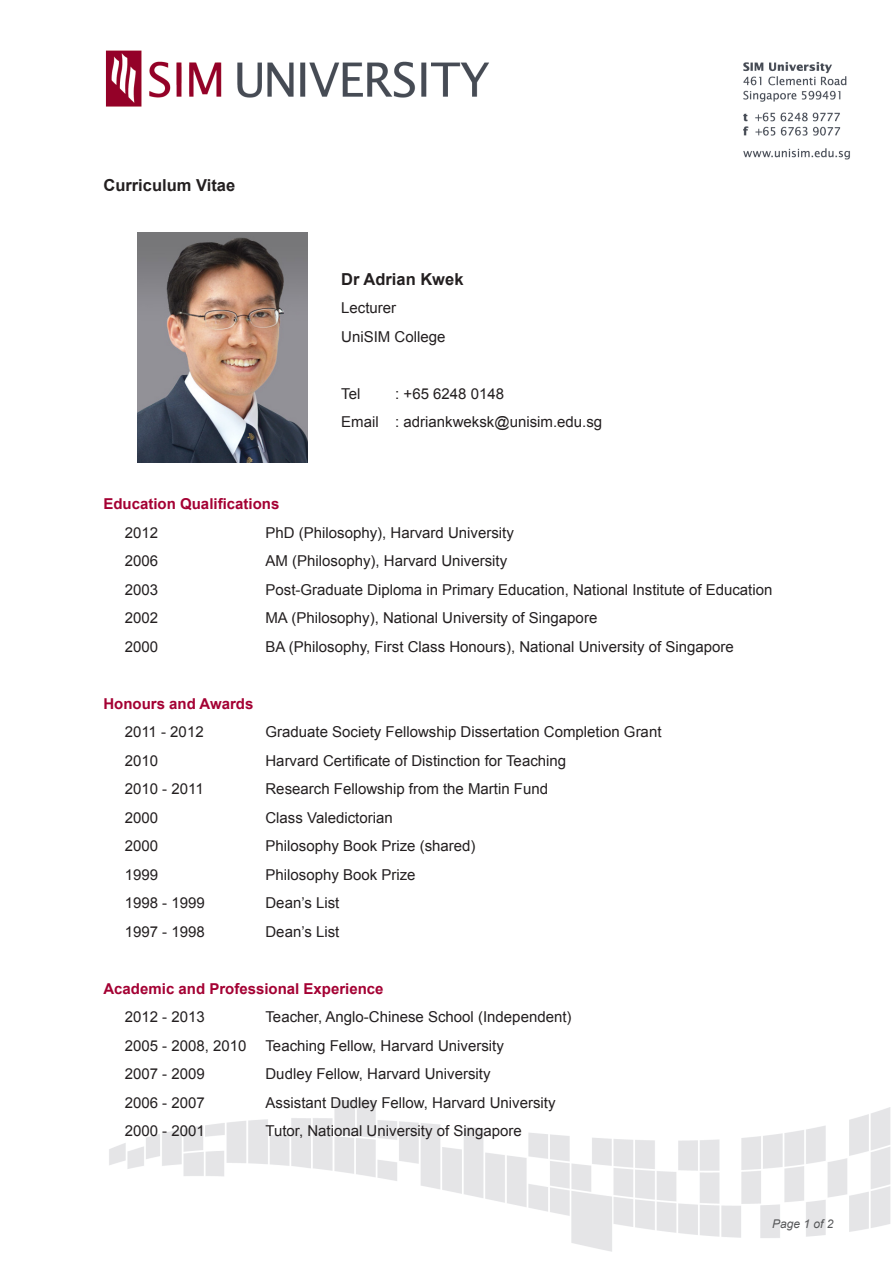
<style>
.page{position:relative;width:893px;height:1263px;background:#fff}
.page>*{position:absolute;margin:0;border:0;box-sizing:border-box;transform-origin:0 0}
.t1{font:700 16.5px "Arial";color:#231f20}
.t2{font:15px "Arial";color:#231f20}
.t3{font:700 15px "Arial";color:#a40133}
.t4{font:italic 12px "Arial";color:#57585a}
</style>
<div class="page">
<img style="left:105px;top:50px;width:786px;height:1202px">
<img style="left:137px;top:232px;width:171px;height:230px">
<p class="t1" style="left:103px;top:175px;width:133px">Curriculum Vitae</p>
<p class="t1" style="left:341px;top:268px;width:124px">Dr Adrian Kwek</p>
<p class="t2" style="left:341px;top:298px;width:57px">Lecturer</p>
<p class="t2" style="left:341px;top:326px;width:106px">UniSIM College</p>
<p class="t2" style="left:341px;top:383px;width:21px">Tel</p>
<p class="t2" style="left:395px;top:383px;width:110px">: +65 6248 0148</p>
<p class="t2" style="left:341px;top:412px;width:262px">Email : adriankweksk@unisim.edu.sg</p>
<p class="t3" style="left:103px;top:494px;width:177px">Education Qualifications</p>
<p class="t2" style="left:125px;top:523px;width:35px">2012</p>
<p class="t2" style="left:265px;top:523px;width:250px">PhD (Philosophy), Harvard University</p>
<p class="t2" style="left:125px;top:551px;width:35px">2006</p>
<p class="t2" style="left:265px;top:551px;width:243px">AM (Philosophy), Harvard University</p>
<p class="t2" style="left:125px;top:580px;width:35px">2003</p>
<p class="t2" style="left:265px;top:580px;width:508px">Post-Graduate Diploma in Primary Education, National Institute of Education</p>
<p class="t2" style="left:125px;top:608px;width:35px">2002</p>
<p class="t2" style="left:265px;top:608px;width:333px">MA (Philosophy), National University of Singapore</p>
<p class="t2" style="left:125px;top:637px;width:35px">2000</p>
<p class="t2" style="left:265px;top:637px;width:470px">BA (Philosophy, First Class Honours), National University of Singapore</p>
<p class="t3" style="left:103px;top:693px;width:152px">Honours and Awards</p>
<p class="t2" style="left:125px;top:722px;width:80px">2011 - 2012</p>
<p class="t2" style="left:265px;top:722px;width:397px">Graduate Society Fellowship Dissertation Completion Grant</p>
<p class="t2" style="left:125px;top:751px;width:35px">2010</p>
<p class="t2" style="left:265px;top:751px;width:302px">Harvard Certificate of Distinction for Teaching</p>
<p class="t2" style="left:125px;top:779px;width:80px">2010 - 2011</p>
<p class="t2" style="left:265px;top:779px;width:284px">Research Fellowship from the Martin Fund</p>
<p class="t2" style="left:125px;top:808px;width:35px">2000</p>
<p class="t2" style="left:265px;top:808px;width:129px">Class Valedictorian</p>
<p class="t2" style="left:125px;top:836px;width:35px">2000</p>
<p class="t2" style="left:265px;top:836px;width:212px">Philosophy Book Prize (shared)</p>
<p class="t2" style="left:125px;top:865px;width:35px">1999</p>
<p class="t2" style="left:265px;top:865px;width:152px">Philosophy Book Prize</p>
<p class="t2" style="left:125px;top:893px;width:82px">1998 - 1999</p>
<p class="t2" style="left:265px;top:893px;width:75px">Dean’s List</p>
<p class="t2" style="left:125px;top:922px;width:82px">1997 - 1998</p>
<p class="t2" style="left:265px;top:922px;width:75px">Dean’s List</p>
<p class="t3" style="left:103px;top:978px;width:282px">Academic and Professional Experience</p>
<p class="t2" style="left:125px;top:1007px;width:82px">2012 - 2013</p>
<p class="t2" style="left:265px;top:1007px;width:308px">Teacher, Anglo-Chinese School (Independent)</p>
<p class="t2" style="left:125px;top:1036px;width:123px">2005 - 2008, 2010</p>
<p class="t2" style="left:265px;top:1036px;width:240px">Teaching Fellow, Harvard University</p>
<p class="t2" style="left:125px;top:1064px;width:82px">2007 - 2009</p>
<p class="t2" style="left:265px;top:1064px;width:227px">Dudley Fellow, Harvard University</p>
<p class="t2" style="left:125px;top:1093px;width:82px">2006 - 2007</p>
<p class="t2" style="left:265px;top:1093px;width:292px">Assistant Dudley Fellow, Harvard University</p>
<p class="t2" style="left:125px;top:1121px;width:82px">2000 - 2001</p>
<p class="t2" style="left:265px;top:1121px;width:258px">Tutor, National University of Singapore</p>
<p class="t4" style="left:772px;top:1215px;width:63px">Page 1 of 2</p>
</div>
